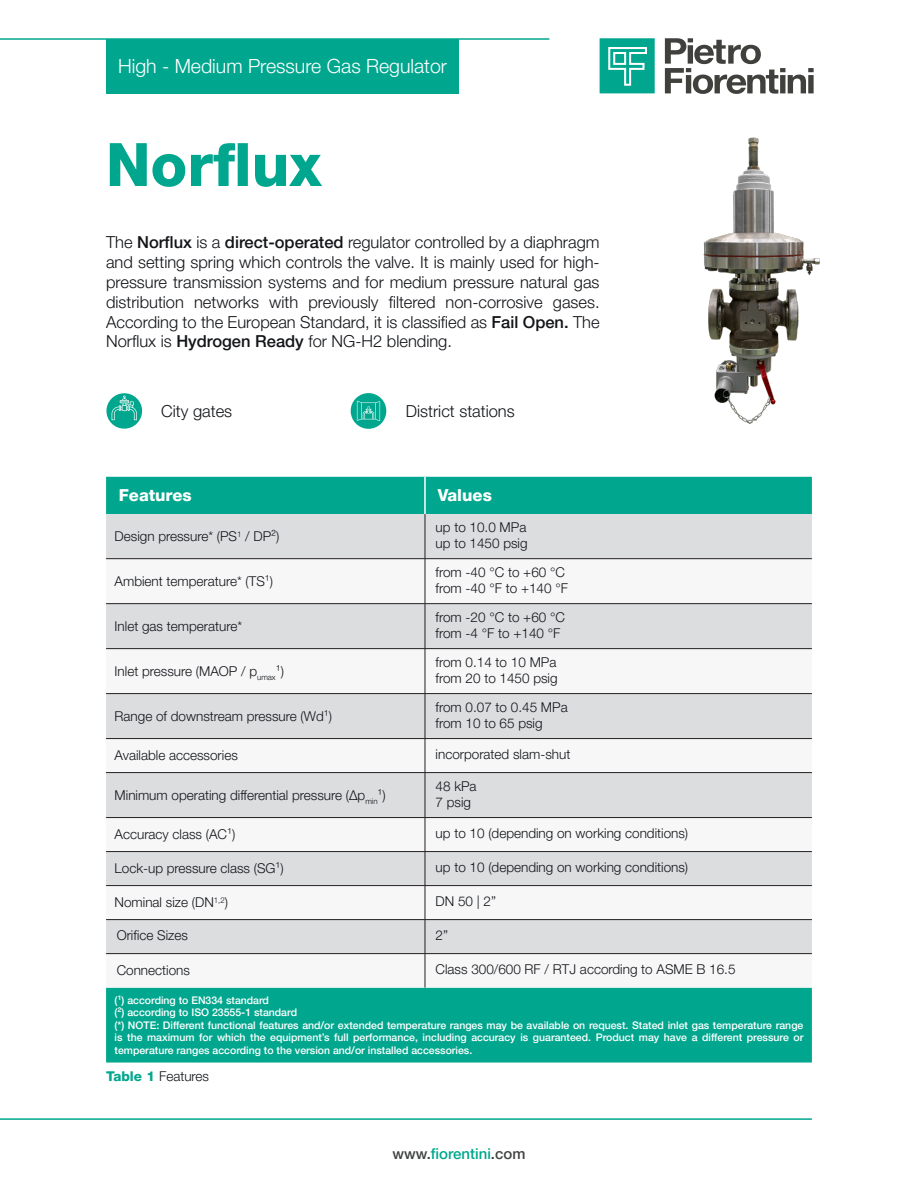
<style>
.page{position:relative;width:918px;height:1188px;background:#fff}
.page>*{position:absolute;margin:0;border:0;box-sizing:border-box;transform-origin:0 0}
.Titolo_Capitolo{font:800 60px "Helvetica Neue LT Pro";color:#00a78e}
.t1{font:300 19.5px "Helvetica Neue LT Pro";color:#fff}
.Testo{font:300 16.5px/19.8px "Helvetica Neue LT Pro";color:#121418;text-align:justify}
.titoli_tabella_bianc{font:800 16.5px "Helvetica Neue LT Pro";color:#fff}
.titoletto_technische{font:500 15px "Helvetica Neue LT Pro";color:#00a78e}
.testo_tabella{font:300 13.5px "Helvetica Neue LT Pro";color:#121418}
.testo_tabella-2{font:500 10.5px/12.6px "Helvetica Neue LT Pro";color:#fff;text-align:justify}
.s1{font-weight:500}
.s2{font-weight:800;color:#00a78e}
.s3{color:#414243}
</style>
<div class="page">
<svg style="left:665px;top:38px;width:96px;height:27px"></svg>
<svg style="left:600px;top:38px;width:55px;height:55px;background:#28b5a0"></svg>
<hr style="left:0;top:38px;width:549px;height:2px;background:#00a78e">
<div style="left:106px;top:39px;width:353px;height:55px;background:#00a78e"></div>
<hr style="left:0;top:1118px;width:812px;height:2px;background:#00a78e">
<div style="left:106px;top:477px;width:706px;height:586px;background:#00a78e"></div>
<div style="left:106px;top:514px;width:706px;height:44px;background:#dcdddf"></div>
<svg style="left:106px;top:559px;width:706px;height:429px"></svg>
<hr style="left:424px;top:477px;width:2px;height:37px;background:#fff">
<hr style="left:425px;top:514px;width:1px;height:44px;background:#231f20">
<hr style="left:106px;top:558px;width:319px;height:1px;background:#231f20">
<hr style="left:425px;top:558px;width:387px;height:1px;background:#231f20">
<hr style="left:425px;top:559px;width:1px;height:44px;background:#231f20">
<hr style="left:106px;top:603px;width:319px;height:1px;background:#231f20">
<hr style="left:425px;top:603px;width:387px;height:1px;background:#231f20">
<hr style="left:425px;top:604px;width:1px;height:44px;background:#231f20">
<hr style="left:106px;top:648px;width:319px;height:1px;background:#231f20">
<hr style="left:425px;top:648px;width:387px;height:1px;background:#231f20">
<hr style="left:425px;top:649px;width:1px;height:44px;background:#231f20">
<hr style="left:106px;top:693px;width:319px;height:1px;background:#231f20">
<hr style="left:425px;top:693px;width:387px;height:1px;background:#231f20">
<hr style="left:425px;top:694px;width:1px;height:44px;background:#231f20">
<hr style="left:106px;top:738px;width:319px;height:1px;background:#231f20">
<hr style="left:425px;top:738px;width:387px;height:1px;background:#231f20">
<hr style="left:425px;top:739px;width:1px;height:33px;background:#231f20">
<hr style="left:106px;top:772px;width:319px;height:1px;background:#231f20">
<hr style="left:425px;top:772px;width:387px;height:1px;background:#231f20">
<hr style="left:425px;top:773px;width:1px;height:44px;background:#231f20">
<hr style="left:106px;top:817px;width:319px;height:1px;background:#231f20">
<hr style="left:425px;top:817px;width:387px;height:1px;background:#231f20">
<hr style="left:425px;top:818px;width:1px;height:33px;background:#231f20">
<hr style="left:106px;top:851px;width:319px;height:1px;background:#231f20">
<hr style="left:425px;top:851px;width:387px;height:1px;background:#231f20">
<hr style="left:425px;top:852px;width:1px;height:33px;background:#231f20">
<hr style="left:106px;top:885px;width:319px;height:1px;background:#231f20">
<hr style="left:425px;top:885px;width:387px;height:1px;background:#231f20">
<hr style="left:425px;top:886px;width:1px;height:33px;background:#231f20">
<hr style="left:106px;top:919px;width:319px;height:1px;background:#231f20">
<hr style="left:425px;top:919px;width:387px;height:1px;background:#231f20">
<hr style="left:425px;top:920px;width:1px;height:33px;background:#231f20">
<hr style="left:106px;top:953px;width:319px;height:1px;background:#231f20">
<hr style="left:425px;top:953px;width:387px;height:1px;background:#231f20">
<hr style="left:425px;top:954px;width:1px;height:34px;background:#231f20">
<div style="left:351px;top:393px;width:35px;height:36px;background:#00a78e;border-radius:50%"></div>
<svg style="left:357px;top:401px;width:23px;height:20px"></svg>
<svg style="left:106px;top:393px;width:36px;height:36px"></svg>
<svg style="left:112px;top:395px;width:25px;height:25px"></svg>
<img style="left:650px;top:66px;width:170px;height:358px">
<h2 class="t1" style="left:118px;top:54px;width:331px">High - Medium Pressure Gas Regulator</h2>
<p class="Titolo_Capitolo" style="left:106px;top:129px;width:217px">Norflux</p>
<p class="Testo" style="left:106px;top:232px;width:495px">The <span class="s1">Norflux</span> is a <span class="s1">direct-operated</span> regulator controlled by a diaphragm and setting spring which controls the valve. It is mainly used for high&shy;pressure transmission systems and for medium pressure natural gas distribution networks with previously filtered non-corrosive gases.<br>According to the European Standard, it is classified as <span class="s1">Fail Open.</span> The Norflux is <span class="s1">Hydrogen Ready</span> for NG-H2 blending.</p>
<p class="Testo" style="left:161px;top:401px;width:72px">City gates</p>
<p class="Testo" style="left:406px;top:401px;width:110px">District stations</p>
<p class="titoli_tabella_bianc" style="left:119px;top:486px;width:74px">Features</p>
<p class="titoli_tabella_bianc" style="left:438px;top:486px;width:56px">Values</p>
<p class="testo_tabella" style="left:115px;top:528px;width:166px">Design pressure* (PS<sup>1</sup> / DP²)</p>
<p class="testo_tabella" style="left:436px;top:519px;width:92px">up to 10.0 MPa</p>
<p class="testo_tabella" style="left:436px;top:535px;width:94px">up to 1450 psig</p>
<p class="testo_tabella" style="left:115px;top:573px;width:160px">Ambient temperature* (TS¹)</p>
<p class="testo_tabella" style="left:115px;top:618px;width:129px">Inlet gas temperature*</p>
<p class="testo_tabella" style="left:115px;top:663px;width:171px">Inlet pressure (MAOP / p<sub>umax</sub>¹)</p>
<p class="testo_tabella" style="left:115px;top:708px;width:219px">Range of downstream pressure (Wd¹)</p>
<p class="testo_tabella" style="left:436px;top:564px;width:131px">from -40 °C to +60 °C</p>
<p class="testo_tabella" style="left:436px;top:580px;width:134px">from -40 °F to +140 °F</p>
<p class="testo_tabella" style="left:436px;top:609px;width:131px">from -20 °C to +60 °C</p>
<p class="testo_tabella" style="left:436px;top:625px;width:126px">from -4 °F to +140 °F</p>
<p class="testo_tabella" style="left:436px;top:654px;width:122px">from 0.14 to 10 MPa</p>
<p class="testo_tabella" style="left:436px;top:670px;width:124px">from 20 to 1450 psig</p>
<p class="testo_tabella" style="left:436px;top:699px;width:134px">from 0.07 to 0.45 MPa</p>
<p class="testo_tabella" style="left:436px;top:715px;width:109px">from 10 to 65 psig</p>
<p class="testo_tabella" style="left:115px;top:747px;width:125px">Available accessories</p>
<p class="testo_tabella" style="left:436px;top:746px;width:136px">incorporated slam-shut</p>
<p class="testo_tabella" style="left:115px;top:787px;width:273px">Minimum operating differential pressure (Δp<sub>min</sub>¹)</p>
<p class="testo_tabella" style="left:436px;top:778px;width:43px">48 kPa</p>
<p class="testo_tabella" style="left:436px;top:794px;width:37px">7 psig</p>
<p class="testo_tabella" style="left:115px;top:826px;width:122px">Accuracy class (AC¹)</p>
<p class="testo_tabella" style="left:436px;top:825px;width:254px">up to 10 (depending on working conditions)</p>
<p class="testo_tabella" style="left:115px;top:860px;width:171px">Lock-up pressure class (SG¹)</p>
<p class="testo_tabella" style="left:436px;top:859px;width:254px">up to 10 (depending on working conditions)</p>
<p class="testo_tabella" style="left:115px;top:894px;width:115px">Nominal size (DN<sup>1,2</sup>)</p>
<p class="testo_tabella" style="left:436px;top:893px;width:62px">DN 50 | 2”</p>
<p class="testo_tabella" style="left:117px;top:927px;width:73px">Orifice Sizes</p>
<p class="testo_tabella" style="left:436px;top:927px;width:14px">2”</p>
<p class="testo_tabella" style="left:117px;top:962px;width:75px">Connections</p>
<p class="testo_tabella" style="left:436px;top:961px;width:301px">Class 300/600 RF / RTJ according to ASME B 16.5</p>
<p class="testo_tabella-2" style="left:115px;top:993px;width:156px">(¹) according to EN334 standard</p>
<p class="testo_tabella-2" style="left:115px;top:1006px;width:184px">(²) according to ISO 23555-1 standard</p>
<p class="testo_tabella-2" style="left:115px;top:1019px;width:690px">(*) NOTE: Different functional features and/or extended temperature ranges may be available on request. Stated inlet gas temperature range is the maximum for which the equipment’s full performance, including accuracy is guaranteed. Product may have a different pressure or temperature ranges according to the version and/or installed accessories.</p>
<p class="testo_tabella" style="left:106px;top:1068px;width:105px"><span class="s2">Table 1</span> Features</p>
<p class="titoletto_technische" style="left:393px;top:1145px;width:134px"><span class="s3">www.</span>fiorentini<span class="s3">.com</span></p>
</div>
